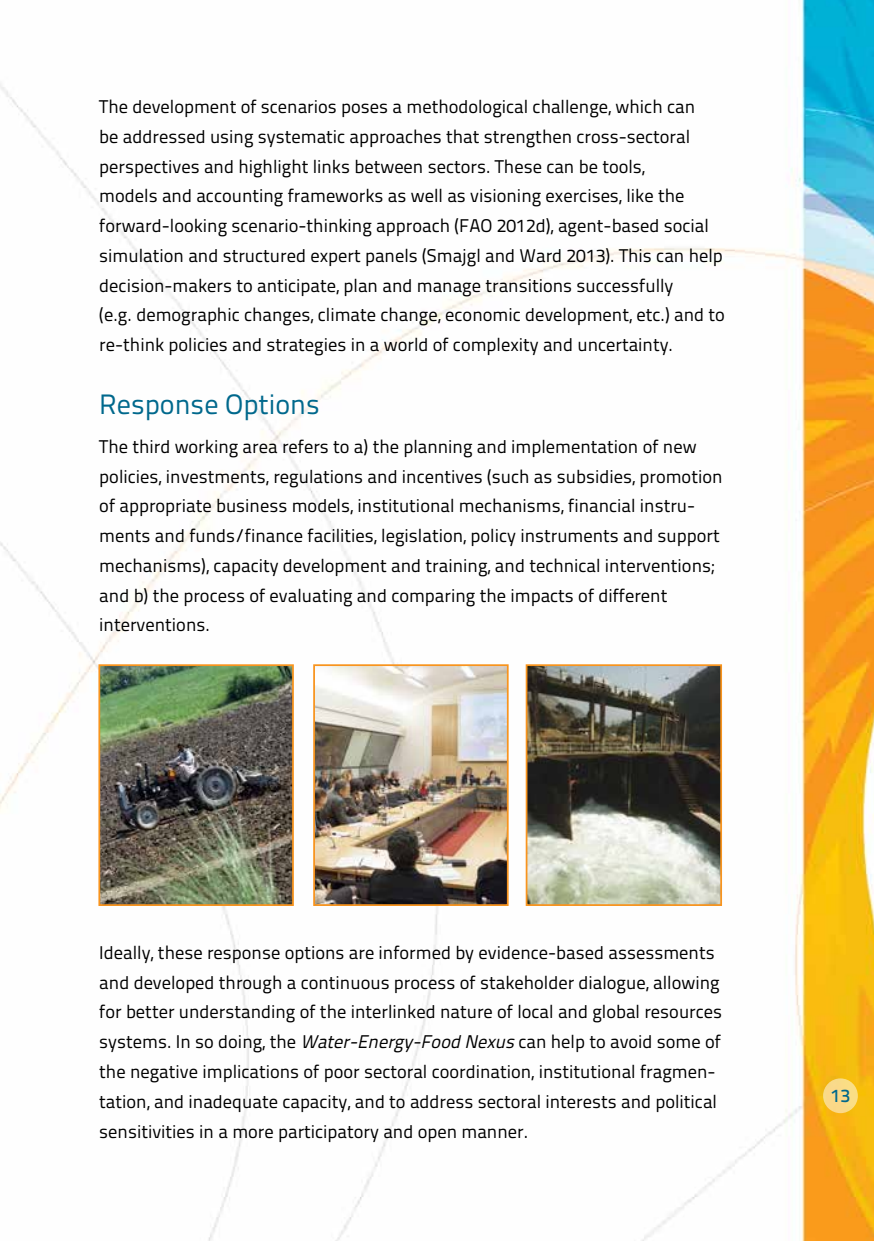
<style>
.page{position:relative;width:874px;height:1241px;background:#fff}
.page>*{position:absolute;margin:0;border:0;box-sizing:border-box;transform-origin:0 0}
.t1{font:28px "Titillium Text 22 L";color:#00688c}
.t2{font:18.38px/29.8px "Titillium Text 22 L";color:#000}
.t3{font:500 18.38px "Titillium Text 22 L";color:#00688c}
.s1{font-style:italic}
</style>
<div class="page">
<img style="left:0;top:0;width:873px;height:1240px">
<div style="left:822px;top:1078px;width:35px;height:34px;background:#fad988;border-radius:50%"></div>
<img style="left:528px;top:667px;width:190px;height:235px">
<div style="left:525px;top:664px;width:196px;height:241px;border:2px solid #f8941e"></div>
<img style="left:316px;top:667px;width:189px;height:235px">
<div style="left:313px;top:664px;width:195px;height:241px;border:2px solid #f8941e"></div>
<img style="left:101px;top:667px;width:190px;height:235px">
<div style="left:98px;top:664px;width:196px;height:241px;border:2px solid #f8941e"></div>
<p class="t2" style="left:99px;top:91px;width:627px">The development of scenarios poses a methodological challenge, which can<br>be addressed using systematic approaches that strengthen cross-sectoral perspectives and highlight links between sectors. These can be tools,<br>models and accounting frameworks as well as visioning exercises, like the forward-looking scenario-thinking approach (FAO 2012d), agent-based social simulation and structured expert panels (Smajgl and Ward 2013). This can help decision-makers to anticipate, plan and manage transitions successfully<br>(e.g. demographic changes, climate change, economic development, etc.) and to re-think policies and strategies in a world of complexity and uncertainty.</p>
<h1 class="t1" style="left:99px;top:383px;width:222px">Response Options</h1>
<p class="t2" style="left:99px;top:430px;width:624px">The third working area refers to a) the planning and implementation of new policies, investments, regulations and incentives (such as subsidies, promotion of appropriate business models, institutional mechanisms, financial instru&shy;ments and funds/finance facilities, legislation, policy instruments and support mechanisms), capacity development and training, and technical interventions; and b) the process of evaluating and comparing the impacts of different interventions.</p>
<p class="t2" style="left:99px;top:936px;width:624px">Ideally, these response options are informed by evidence-based assessments and developed through a continuous process of stakeholder dialogue, allowing for better understanding of the interlinked nature of local and global resources systems. In so doing, the <span class="s1">Water-Energy-FoodNexus</span>can help to avoid some of the negative implications of poor sectoral coordination, institutional fragmen&shy;tation, and inadequate capacity, and to address sectoral interests and political sensitivities in a more participatory and open manner.</p>
<p class="t3" style="left:830px;top:1081px;width:21px">13</p>
</div>
